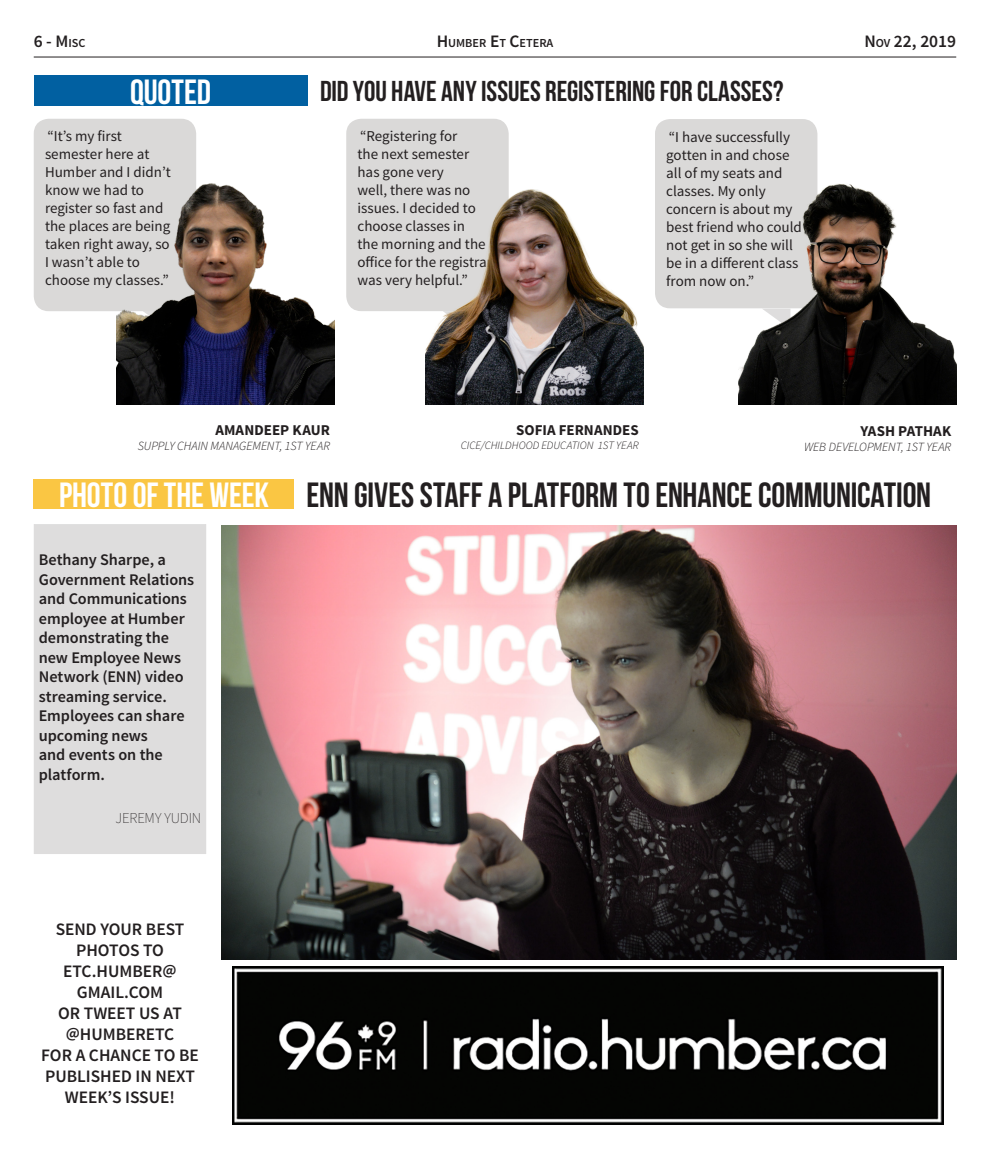
<style>
.page{position:relative;width:990px;height:1170px;background:#fff}
.page>*{position:absolute;margin:0;border:0;box-sizing:border-box;transform-origin:0 0}
.t1{font:35px "Bebas Neue";letter-spacing:-.005em;color:#231f20}
.t2{font:35px "Bebas Neue";letter-spacing:-.005em;color:#fff}
.t3{font:28.75px "Bebas Neue";letter-spacing:-.005em;color:#231f20}
.t4{font:600 17.5px/21px "Source Sans Pro";color:#231f20;text-align:center}
.Folio{font:600 17.5px "Source Sans Pro";color:#231f20}
.cutline{font:600 16.25px/19.5px "Source Sans Pro";letter-spacing:-.005em;color:#231f20}
.Pullquote{font:15px/18px "Source Sans Pro";color:#231f20}
.Pullquote_Title{font:700 15px "Source Sans Pro";color:#231f20}
.image_credit{font:200 15px "Source Sans Pro";letter-spacing:-.015em;color:#231f20}
.Pullquote_Title-2{font:italic 300 12.5px "Source Sans Pro";color:#231f20}
.Folio-2{font:600 12.25px "Source Sans Pro";color:#231f20}
.Pullquote_Title-3{font:italic 300 11.25px "Source Sans Pro";letter-spacing:.005em;color:#231f20}
.s1{font-size:12.25px}
.s2{font-size:17.5px}
</style>
<div class="page">
<hr style="left:34px;top:57px;width:922px;height:1px;background:#231f20">
<img style="left:233px;top:967px;width:711px;height:158px">
<div style="left:346px;top:119px;width:163px;height:192px;background:#dad9d8;border-radius:15px"></div>
<div style="left:34px;top:75px;width:274px;height:31px;background:#0160a1"></div>
<div style="left:655px;top:119px;width:162px;height:189px;background:#dad9d8;border-radius:15px"></div>
<img style="left:738px;top:178px;width:218px;height:226px">
<div style="left:34px;top:119px;width:162px;height:192px;background:#dad9d8;border-radius:15px"></div>
<img style="left:426px;top:178px;width:218px;height:226px">
<img style="left:117px;top:183px;width:217px;height:221px">
<div style="left:34px;top:479px;width:260px;height:30px;background:#fac643"></div>
<div style="left:34px;top:525px;width:172px;height:328px;background:#dedddd"></div>
<img style="left:221px;top:525px;width:735px;height:435px">
<p class="Folio" style="left:34px;top:30px;width:52px">6 - M <span class="s1">ISC</span></p>
<p class="Folio-2" style="left:437px;top:36px;width:118px"><span class="s2">H</span>UMBER <span class="s2">E</span>T <span class="s2">C</span>ETERA</p>
<p class="Folio" style="left:864px;top:30px;width:93px">N<span class="s1">OV</span> 22, 2019</p>
<p class="t2" style="left:130px;top:72px;width:82px">QUOTED</p>
<p class="t3" style="left:320px;top:76px;width:465px">DID YOU HAVE ANY ISSUES REGISTERING FOR CLASSES?</p>
<p class="Pullquote" style="left:45px;top:128px;width:127px">“It’s my first semester here at<br>Humber and I didn’t know we had to register so fast and the places are being taken right away, so</p>
<p class="Pullquote" style="left:45px;top:254px;width:96px">I wasn’t able to</p>
<p class="Pullquote" style="left:45px;top:272px;width:125px">choose my classes.”</p>
<p class="Pullquote" style="left:358px;top:128px;width:136px">“Registering for<br>the next semester has gone very<br>well, there was no issues. I decided to choose classes in<br>the morning and the office for the registrar was very helpful.”</p>
<p class="Pullquote" style="left:666px;top:128px;width:137px">“I have successfully gotten in and chose all of my seats and classes. My only concern is about my best friend who could not get in so she will be in a different class from now on.”</p>
<p class="Pullquote_Title" style="left:215px;top:421px;width:116px">AMANDEEP KAUR</p>
<p class="Pullquote_Title-2" style="left:138px;top:439px;width:194px">SUPPLY CHAIN MANAGEMENT, 1ST YEAR</p>
<p class="Pullquote_Title" style="left:516px;top:421px;width:124px">SOFIA FERNANDES</p>
<p class="Pullquote_Title-3" style="left:461px;top:438px;width:179px">CICE/CHILDHOOD EDUCATION 1ST YEAR</p>
<p class="Pullquote_Title" style="left:860px;top:421px;width:92px">YASH PATHAK</p>
<p class="Pullquote_Title-2" style="left:804px;top:439px;width:149px">WEB DEVELOPMENT, 1ST YEAR</p>
<p class="t2" style="left:59px;top:476px;width:211px">PHOTO OF THE WEEK</p>
<p class="t1" style="left:307px;top:476px;width:626px">ENN GIVES STAFF A PLATFORM TO ENHANCE COMMUNICATION</p>
<p class="cutline" style="left:39px;top:551px;width:157px">Bethany Sharpe, a<br>Government Relations and Communications employee at Humber demonstrating the new Employee News<br>Network (ENN) video streaming service.<br>Employees can share upcoming news<br>and events on the platform.</p>
<p class="image_credit" style="left:116px;top:809px;width:87px">JEREMY YUDIN</p>
<p class="t4" style="left:56px;top:919px;width:130px">SEND YOUR BEST<br>PHOTOS TO</p>
<p class="t4" style="left:63px;top:961px;width:115px">ETC.HUMBER@<br>GMAIL.COM</p>
<p class="t4" style="left:58px;top:1003px;width:125px">OR TWEET US AT</p>
<p class="t4" style="left:66px;top:1024px;width:110px">@HUMBERETC</p>
<p class="t4" style="left:41px;top:1045px;width:159px">FOR A CHANCE TO BE<br>PUBLISHED IN NEXT<br>WEEK’S ISSUE!</p>
</div>
